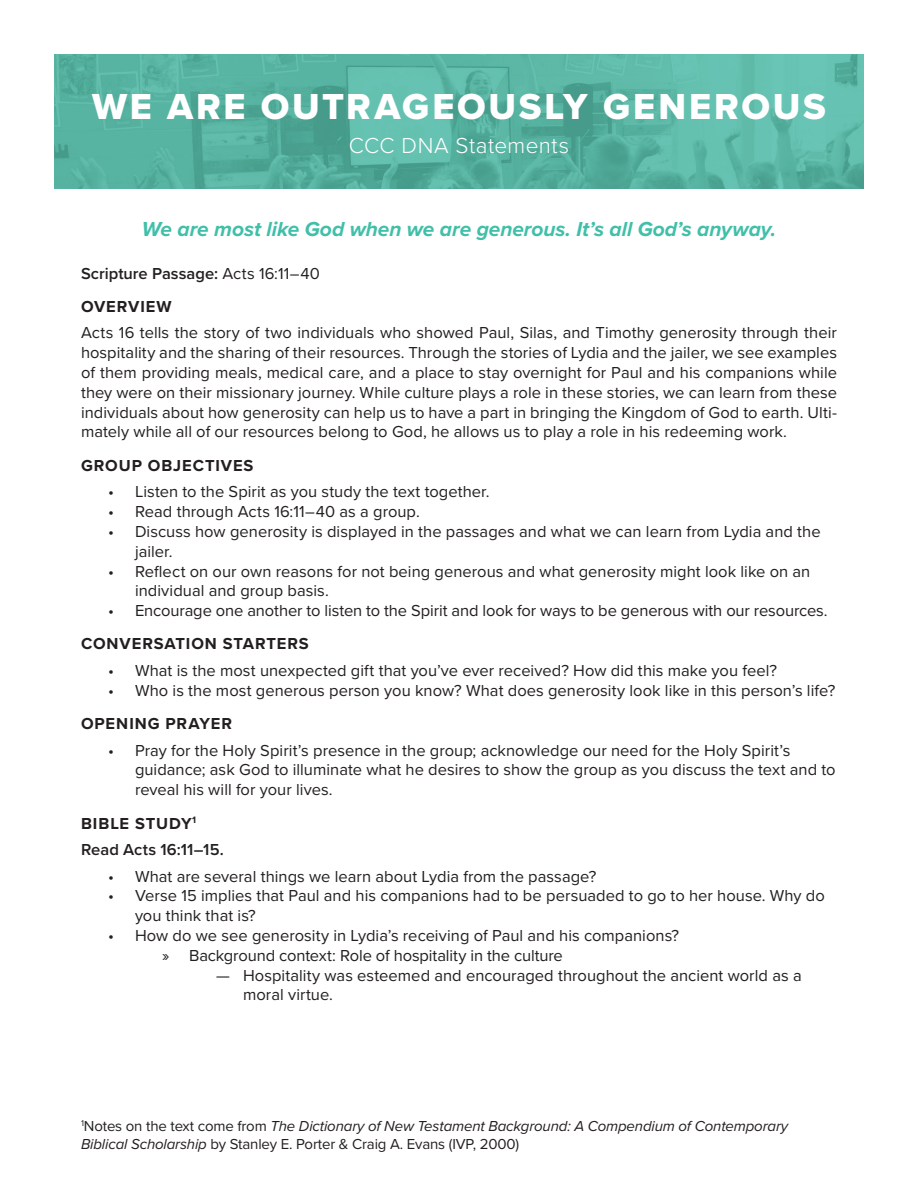
<style>
.page{position:relative;width:918px;height:1188px;background:#fff}
.page>*{position:absolute;margin:0;border:0;box-sizing:border-box;transform-origin:0 0}
.t1{font:37.5px "Proxima Nova Extrabld";letter-spacing:.07em;color:#fff}
.t2{font:300 22.5px "Proxima Nova";letter-spacing:.02em;color:#fff}
.t3{font:italic 700 21px "Proxima Nova";letter-spacing:-.005em;color:#40bfa9}
.t4{font:16.5px/19.8px "Proxima Nova";color:#231f20}
.t5{font:700 16.5px "Proxima Nova";letter-spacing:.055em;color:#231f20}
.t6{font:600 16.5px "Proxima Nova";color:#231f20}
.t7{font:italic 15px/18px "Proxima Nova";letter-spacing:-.01em;color:#231f20}
.s1{font-weight:400}
.s2{font-style:normal}
</style>
<div class="page">
<img style="left:54px;top:54px;width:810px;height:135px">
<p class="t1" style="left:92px;top:84px;width:735px">WE ARE OUTRAGEOUSLY GENEROUS</p>
<p class="t2" style="left:349px;top:132px;width:222px">CCC DNA Statements</p>
<p class="t3" style="left:142px;top:216px;width:636px">We are most like God when we are generous. It’s all God’s anyway.</p>
<p class="t6" style="left:81px;top:263px;width:240px">Scripture Passage: <span class="s1">Acts 16:11–40</span></p>
<p class="t5" style="left:81px;top:297px;width:92px">OVERVIEW</p>
<p class="t4" style="left:81px;top:323px;width:758px;text-align:justify">Acts 16 tells the story of two individuals who showed Paul, Silas, and Timothy generosity through their hospitality and the sharing of their resources. Through the stories of Lydia and the jailer, we see examples of them providing meals, medical care, and a place to stay overnight for Paul and his companions while they were on their missionary journey. While culture plays a role in these stories, we can learn from these individuals about how generosity can help us to have a part in bringing the Kingdom of God to earth. Ulti&shy;mately while all of our resources belong to God, he allows us to play a role in his redeeming work.</p>
<p class="t5" style="left:81px;top:455px;width:174px">GROUP OBJECTIVES</p>
<p class="t4" style="left:108px;top:482px;width:383px">• Listen to the Spirit as you study the text together.</p>
<p class="t4" style="left:108px;top:502px;width:313px">• Read through Acts 16:11–40 as a group.</p>
<p class="t4" style="left:135px;top:522px;width:687px;text-indent:-27px">• Discuss how generosity is displayed in the passages and what we can learn from Lydia and the jailer.</p>
<p class="t4" style="left:135px;top:561px;width:677px;text-indent:-27px">• Reflect on our own reasons for not being generous and what generosity might look like on an individual and group basis.</p>
<p class="t4" style="left:108px;top:601px;width:721px">• Encourage one another to listen to the Spirit and look for ways to be generous with our resources.</p>
<p class="t5" style="left:81px;top:634px;width:229px">CONVERSATION STARTERS</p>
<p class="t4" style="left:108px;top:661px;width:671px">• What is the most unexpected gift that you’ve ever received? How did this make you feel?</p>
<p class="t4" style="left:108px;top:681px;width:729px">• Who is the most generous person you know? What does generosity look like in this person’s life?</p>
<p class="t5" style="left:81px;top:714px;width:153px">OPENING PRAYER</p>
<p class="t4" style="left:135px;top:741px;width:702px;text-indent:-27px">• Pray for the Holy Spirit’s presence in the group; acknowledge our need for the Holy Spirit’s guidance; ask God to illuminate what he desires to show the group as you discuss the text and to reveal his will for your lives.</p>
<p class="t5" style="left:81px;top:813px;width:117px">BIBLE STUDY<sup>1</sup></p>
<p class="t6" style="left:81px;top:840px;width:144px">Read Acts 16:11–15.</p>
<p class="t4" style="left:108px;top:867px;width:490px">• What are several things we learn about Lydia from the passage?</p>
<p class="t4" style="left:135px;top:886px;width:691px;text-indent:-27px">• Verse 15 implies that Paul and his companions had to be persuaded to go to her house. Why do you think that is?</p>
<p class="t4" style="left:108px;top:926px;width:573px">• How do we see generosity in Lydia’s receiving of Paul and his companions?</p>
<p class="t4" style="left:162px;top:946px;width:402px">» Background context: Role of hospitality in the culture</p>
<p class="t4" style="left:243px;top:966px;width:560px;text-indent:-27px">— Hospitality was esteemed and encouraged throughout the ancient world as a moral virtue.</p>
<p class="t7" style="left:81px;top:1117px;width:709px"><sup>1</sup><span class="s2">Notes on the text come from</span> The Dictionary of New Testament Background: A Compendium of Contemporary<br>Biblical Scholarship <span class="s2">by Stanley E. Porter &amp; Craig A. Evans (IVP, 2000)</span></p>
</div>
